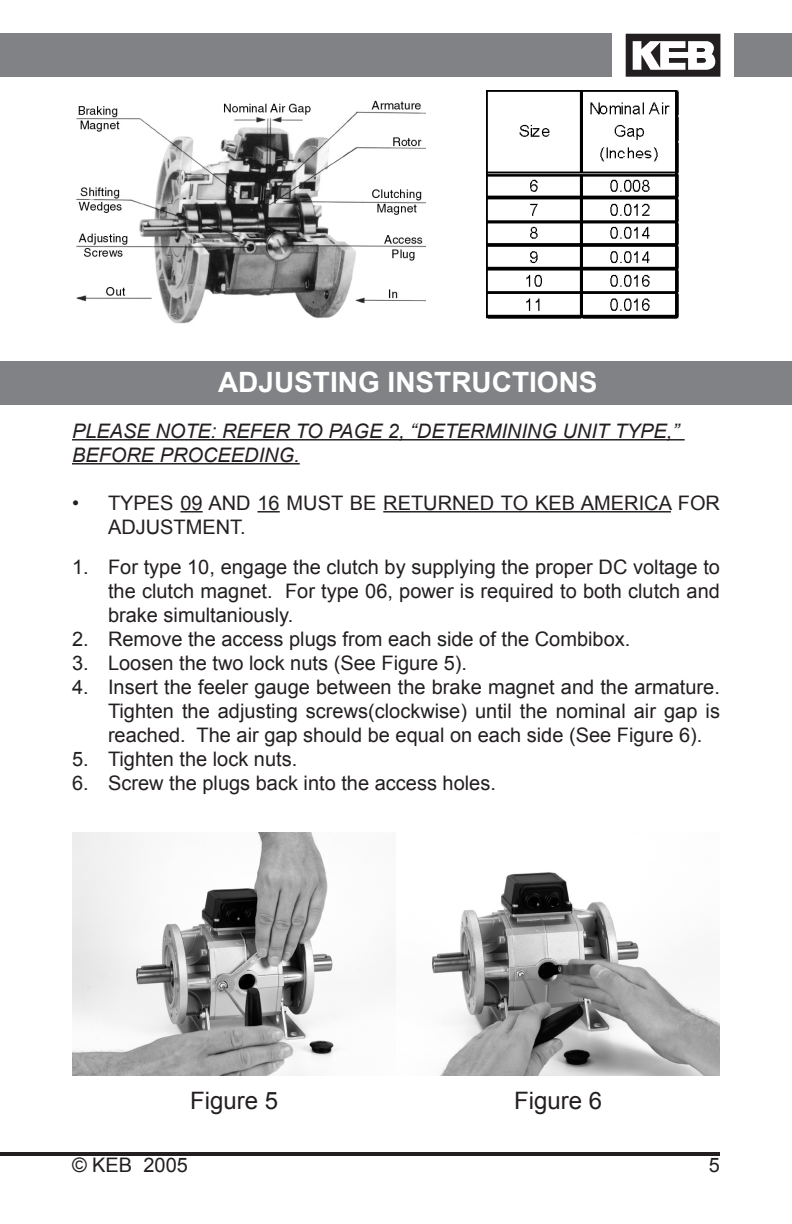
<style>
.page{position:relative;width:792px;height:1224px;background:#fff}
.page>*{position:absolute;margin:0;border:0;box-sizing:border-box;transform-origin:0 0}
.KEB_RIGHT_HEADER{font:700 28px "Arial";color:#fff}
.KEB_DESCRIPTION{font:24px "Arial";color:#231f20}
.KEB_BODY_TEXT{font:20px/24px "Arial";color:#231f20;text-align:justify}
.KEB_BODY_TEXT-2{font:italic 20px/24px "Arial";color:#231f20}
</style>
<div class="page">
<svg style="left:626px;top:34px;width:94px;height:43px"></svg>
<div style="left:734px;top:34px;width:58px;height:43px;background:#808285"></div>
<div style="left:0;top:34px;width:612px;height:43px;background:#808285"></div>
<hr style="left:0;top:1152px;width:720px;height:4px;background:#231f20">
<img style="left:76px;top:100px;width:349px;height:224px">
<img style="left:486px;top:90px;width:193px;height:229px">
<hr style="left:72px;top:439px;width:613px;height:2px;background:#231f20">
<hr style="left:72px;top:463px;width:228px;height:2px;background:#231f20">
<hr style="left:180px;top:511px;width:23px;height:2px;background:#231f20">
<hr style="left:258px;top:511px;width:22px;height:2px;background:#231f20">
<hr style="left:383px;top:511px;width:288px;height:2px;background:#231f20">
<img style="left:72px;top:832px;width:648px;height:243px">
<div style="left:0;top:362px;width:792px;height:43px;background:#808285"></div>
<p class="KEB_RIGHT_HEADER" style="left:218px;top:364px;width:381px">ADJUSTING INSTRUCTIONS</p>
<p class="KEB_BODY_TEXT-2" style="left:72px;top:419px;width:609px">PLEASE NOTE: REFER TO PAGE 2, “DETERMINING UNIT TYPE,”<br>BEFORE PROCEEDING.</p>
<p class="KEB_BODY_TEXT" style="left:108px;top:491px;width:614px;text-indent:-36px">• TYPES 09 AND 16 MUST BE RETURNED TO KEB AMERICA FOR<br>ADJUSTMENT.</p>
<p class="KEB_BODY_TEXT" style="left:108px;top:555px;width:614px;text-indent:-36px">1. For type 10, engage the clutch by supplying the proper DC voltage to the clutch magnet. For type 06, power is required to both clutch and brake simultaniously.</p>
<p class="KEB_BODY_TEXT" style="left:72px;top:627px;width:560px">2. Remove the access plugs from each side of the Combibox.</p>
<p class="KEB_BODY_TEXT" style="left:72px;top:651px;width:397px">3. Loosen the two lock nuts (See Figure 5).</p>
<p class="KEB_BODY_TEXT" style="left:108px;top:675px;width:614px;text-indent:-36px">4. Insert the feeler gauge between the brake magnet and the armature.<br>Tighten the adjusting screws(clockwise) until the nominal air gap is reached. The air gap should be equal on each side (See Figure 6).</p>
<p class="KEB_BODY_TEXT" style="left:72px;top:747px;width:227px">5. Tighten the lock nuts.</p>
<p class="KEB_BODY_TEXT" style="left:72px;top:771px;width:425px">6. Screw the plugs back into the access holes.</p>
<p class="KEB_DESCRIPTION" style="left:190px;top:1084px;width:90px">Figure 5</p>
<p class="KEB_DESCRIPTION" style="left:514px;top:1084px;width:90px">Figure 6</p>
<p class="KEB_BODY_TEXT" style="left:72px;top:1153px;width:117px">© KEB 2005</p>
</div>
